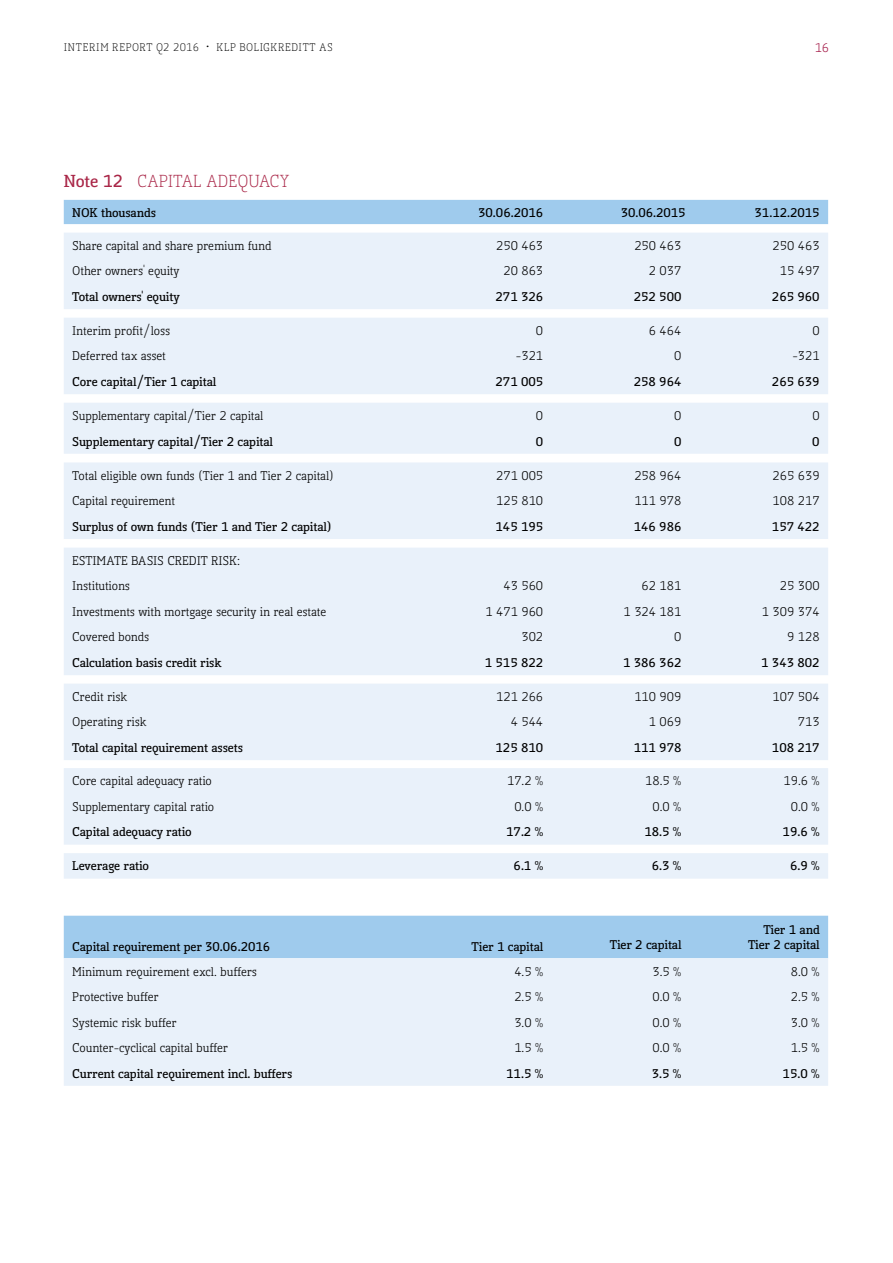
<style>
.page{position:relative;width:893px;height:1263px;background:#fff}
.page>*{position:absolute;margin:0;border:0;box-sizing:border-box;transform-origin:0 0}
.t1{font:300 16.5px "Kofi Pure Serif";color:#a92647}
.t2{font:12px/25.5px "Kofi Pure Serif";color:#000}
.t3{font:700 12px/15.8px "Kofi Pure Serif";color:#000;text-align:right}
.t4{font:12px "Kofi Pure Serif";color:#a7214d}
.t5{font:300 10.5px "Kofi Pure Serif";letter-spacing:.065em;color:#000}
.s1{font-weight:700}
</style>
<div class="page">
<div style="left:64px;top:200px;width:764px;height:24px;background:#9fcbed"></div>
<svg style="left:64px;top:233px;width:764px;height:646px;background:#ebf2fa"></svg>
<div style="left:64px;top:916px;width:764px;height:42px;background:#9fcbed"></div>
<div style="left:64px;top:958px;width:764px;height:128px;background:#e9f1fa"></div>
<p class="t5" style="left:64px;top:40px;width:271px">INTERIM REPORT Q2 2016 • KLP BOLIGKREDITT AS</p>
<p class="t4" style="left:815px;top:40px;width:16px">16</p>
<h1 class="t1" style="left:64px;top:171px;width:227px"><span class="s1">Note 12</span> CAPITAL ADEQUACY</h1>
<p class="t3" style="left:72px;top:204px;width:85px">NOK thousands</p>
<p class="t3" style="left:478px;top:204px;width:67px">30.06.2016</p>
<p class="t3" style="left:621px;top:204px;width:67px">30.06.2015</p>
<p class="t3" style="left:755px;top:204px;width:67px">31.12.2015</p>
<p class="t2" style="left:72px;top:233px;width:201px">Share capital and share premium fund</p>
<p class="t2" style="left:496px;top:233px;width:49px">250 463</p>
<p class="t2" style="left:634px;top:233px;width:49px">250 463</p>
<p class="t2" style="left:773px;top:233px;width:49px">250 463</p>
<p class="t2" style="left:72px;top:259px;width:109px">Other owners' equity</p>
<p class="t2" style="left:503px;top:259px;width:41px">20 863</p>
<p class="t2" style="left:649px;top:259px;width:34px">2 037</p>
<p class="t2" style="left:780px;top:259px;width:41px">15 497</p>
<p class="t3" style="left:72px;top:289px;width:109px">Total owners' equity</p>
<p class="t3" style="left:496px;top:289px;width:49px">271 326</p>
<p class="t3" style="left:634px;top:289px;width:49px">252 500</p>
<p class="t3" style="left:772px;top:289px;width:49px">265 960</p>
<p class="t2" style="left:72px;top:318px;width:99px">Interim profit/loss</p>
<p class="t2" style="left:536px;top:318px;width:9px">0</p>
<p class="t2" style="left:649px;top:318px;width:34px">6 464</p>
<p class="t2" style="left:812px;top:318px;width:9px">0</p>
<p class="t2" style="left:72px;top:344px;width:95px">Deferred tax asset</p>
<p class="t2" style="left:516px;top:344px;width:29px">-321</p>
<p class="t2" style="left:674px;top:344px;width:9px">0</p>
<p class="t2" style="left:792px;top:344px;width:29px">-321</p>
<p class="t3" style="left:72px;top:374px;width:145px">Core capital/Tier 1 capital</p>
<p class="t3" style="left:496px;top:374px;width:49px">271 005</p>
<p class="t3" style="left:634px;top:374px;width:49px">258 964</p>
<p class="t3" style="left:772px;top:374px;width:49px">265 639</p>
<p class="t2" style="left:72px;top:403px;width:192px">Supplementary capital/Tier 2 capital</p>
<p class="t2" style="left:536px;top:403px;width:9px">0</p>
<p class="t2" style="left:674px;top:403px;width:9px">0</p>
<p class="t2" style="left:812px;top:403px;width:9px">0</p>
<p class="t3" style="left:72px;top:433px;width:202px">Supplementary capital/Tier 2 capital</p>
<p class="t3" style="left:536px;top:433px;width:9px">0</p>
<p class="t3" style="left:674px;top:433px;width:9px">0</p>
<p class="t3" style="left:812px;top:433px;width:9px">0</p>
<p class="t2" style="left:72px;top:463px;width:263px">Total eligible own funds (Tier 1 and Tier 2 capital)</p>
<p class="t2" style="left:496px;top:463px;width:49px">271 005</p>
<p class="t2" style="left:634px;top:463px;width:49px">258 964</p>
<p class="t2" style="left:773px;top:463px;width:49px">265 639</p>
<p class="t2" style="left:72px;top:488px;width:104px">Capital requirement</p>
<p class="t2" style="left:496px;top:488px;width:49px">125 810</p>
<p class="t2" style="left:634px;top:488px;width:49px">111 978</p>
<p class="t2" style="left:773px;top:488px;width:49px">108 217</p>
<p class="t3" style="left:72px;top:519px;width:261px">Surplus of own funds (Tier 1 and Tier 2 capital)</p>
<p class="t3" style="left:496px;top:519px;width:49px">145 195</p>
<p class="t3" style="left:634px;top:519px;width:49px">146 986</p>
<p class="t3" style="left:772px;top:519px;width:49px">157 422</p>
<p class="t2" style="left:72px;top:548px;width:169px">ESTIMATE BASIS CREDIT RISK:<br>Institutions</p>
<p class="t2" style="left:503px;top:574px;width:41px">43 560</p>
<p class="t2" style="left:642px;top:574px;width:41px">62 181</p>
<p class="t2" style="left:780px;top:574px;width:41px">25 300</p>
<p class="t2" style="left:72px;top:599px;width:255px">Investments with mortgage security in real estate</p>
<p class="t2" style="left:485px;top:599px;width:59px">1 471 960</p>
<p class="t2" style="left:624px;top:599px;width:59px">1 324 181</p>
<p class="t2" style="left:762px;top:599px;width:59px">1 309 374</p>
<p class="t2" style="left:72px;top:625px;width:78px">Covered bonds</p>
<p class="t2" style="left:521px;top:625px;width:23px">302</p>
<p class="t2" style="left:674px;top:625px;width:9px">0</p>
<p class="t2" style="left:787px;top:625px;width:34px">9 128</p>
<p class="t3" style="left:72px;top:655px;width:151px">Calculation basis credit risk</p>
<p class="t3" style="left:485px;top:655px;width:60px">1 515 822</p>
<p class="t3" style="left:623px;top:655px;width:60px">1 386 362</p>
<p class="t3" style="left:761px;top:655px;width:60px">1 343 802</p>
<p class="t2" style="left:72px;top:684px;width:56px">Credit risk</p>
<p class="t2" style="left:496px;top:684px;width:49px">121 266</p>
<p class="t2" style="left:634px;top:684px;width:49px">110 909</p>
<p class="t2" style="left:773px;top:684px;width:49px">107 504</p>
<p class="t2" style="left:72px;top:710px;width:76px">Operating risk</p>
<p class="t2" style="left:511px;top:710px;width:34px">4 544</p>
<p class="t2" style="left:649px;top:710px;width:34px">1 069</p>
<p class="t2" style="left:798px;top:710px;width:23px">713</p>
<p class="t3" style="left:72px;top:740px;width:172px">Total capital requirement assets</p>
<p class="t3" style="left:496px;top:740px;width:49px">125 810</p>
<p class="t3" style="left:634px;top:740px;width:49px">111 978</p>
<p class="t3" style="left:772px;top:740px;width:49px">108 217</p>
<p class="t2" style="left:72px;top:769px;width:141px">Core capital adequacy ratio</p>
<p class="t2" style="left:507px;top:769px;width:38px">17.2 %</p>
<p class="t2" style="left:645px;top:769px;width:38px">18.5 %</p>
<p class="t2" style="left:783px;top:769px;width:38px">19.6 %</p>
<p class="t2" style="left:72px;top:794px;width:143px">Supplementary capital ratio</p>
<p class="t2" style="left:514px;top:794px;width:30px">0.0 %</p>
<p class="t2" style="left:652px;top:794px;width:30px">0.0 %</p>
<p class="t2" style="left:791px;top:794px;width:30px">0.0 %</p>
<p class="t3" style="left:72px;top:824px;width:121px">Capital adequacy ratio</p>
<p class="t3" style="left:506px;top:824px;width:38px">17.2 %</p>
<p class="t3" style="left:644px;top:824px;width:38px">18.5 %</p>
<p class="t3" style="left:783px;top:824px;width:38px">19.6 %</p>
<p class="t3" style="left:72px;top:858px;width:78px">Leverage ratio</p>
<p class="t3" style="left:514px;top:858px;width:31px">6.1 %</p>
<p class="t3" style="left:652px;top:858px;width:31px">6.3 %</p>
<p class="t3" style="left:790px;top:858px;width:31px">6.9 %</p>
<p class="t3" style="left:72px;top:938px;width:199px">Capital requirement per 30.06.2016</p>
<p class="t3" style="left:472px;top:938px;width:73px">Tier 1 capital</p>
<p class="t3" style="left:610px;top:937px;width:73px">Tier 2 capital</p>
<p class="t3" style="left:748px;top:921px;width:73px">Tier 1 and<br>Tier 2 capital</p>
<p class="t2" style="left:72px;top:959px;width:186px">Minimum requirement excl. buffers</p>
<p class="t2" style="left:514px;top:959px;width:30px">4.5 %</p>
<p class="t2" style="left:653px;top:959px;width:30px">3.5 %</p>
<p class="t2" style="left:791px;top:959px;width:30px">8.0 %</p>
<p class="t2" style="left:72px;top:984px;width:88px">Protective buffer</p>
<p class="t2" style="left:514px;top:984px;width:30px">2.5 %</p>
<p class="t2" style="left:653px;top:984px;width:30px">0.0 %</p>
<p class="t2" style="left:791px;top:984px;width:30px">2.5 %</p>
<p class="t2" style="left:72px;top:1010px;width:106px">Systemic risk buffer</p>
<p class="t2" style="left:514px;top:1010px;width:30px">3.0 %</p>
<p class="t2" style="left:653px;top:1010px;width:30px">0.0 %</p>
<p class="t2" style="left:791px;top:1010px;width:30px">3.0 %</p>
<p class="t2" style="left:72px;top:1035px;width:157px">Counter-cyclical capital buffer</p>
<p class="t2" style="left:514px;top:1035px;width:30px">1.5 %</p>
<p class="t2" style="left:653px;top:1035px;width:30px">0.0 %</p>
<p class="t2" style="left:791px;top:1035px;width:30px">1.5 %</p>
<p class="t3" style="left:72px;top:1065px;width:221px">Current capital requirement incl. buffers</p>
<p class="t3" style="left:506px;top:1065px;width:38px">11.5 %</p>
<p class="t3" style="left:652px;top:1065px;width:31px">3.5 %</p>
<p class="t3" style="left:783px;top:1065px;width:38px">15.0 %</p>
</div>
